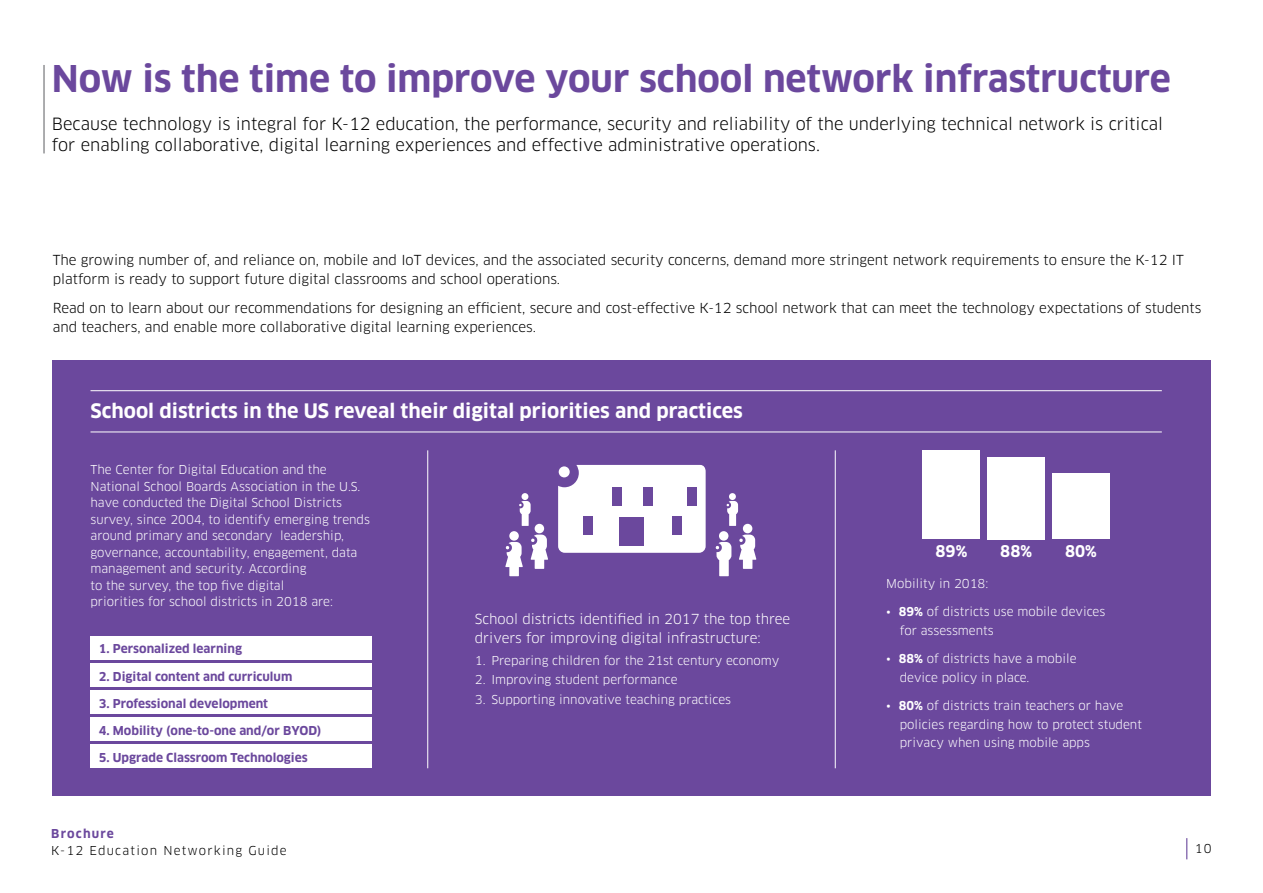
<style>
.page{position:relative;width:1263px;height:893px;background:#fff}
.page>*{position:absolute;margin:0;border:0;box-sizing:border-box;transform-origin:0 0}
.t1{font:700 36px "Clan OT";color:#6b489d}
.t2{font:700 19.5px "Clan OT";color:#fff}
.t3{font:16.5px/21px "Clan OT";color:#000}
.t4{font:700 15.75px "Clan OT";color:#fff}
.t5{font:13.5px/19.5px "Clan OT";color:#000}
.t6{font:13.5px/18.8px "Clan OT";color:#fff}
.t7{font:12px/16.5px "Clan OT";color:#fff}
.t8{font:700 12px "Clan OT";color:#6b489d}
.t9{font:12px "Clan OT";letter-spacing:.1em;color:#000}
.t10{font:700 12px "Clan OT";letter-spacing:.1em;color:#6b489d}
.s1{font-weight:700}
</style>
<div class="page">
<svg style="left:1186px;top:838px;width:1px;height:21px"></svg>
<hr style="left:43px;top:65px;width:2px;height:88px;background:#6d6e71">
<div style="left:52px;top:361px;width:1159px;height:435px;background:#6b489d"></div>
<hr style="left:91px;top:390px;width:1071px;height:1px;background:#fff">
<hr style="left:91px;top:432px;width:1071px;height:1px;background:#fff">
<hr style="left:835px;top:450px;width:1px;height:318px;background:#fff">
<hr style="left:427px;top:450px;width:1px;height:318px;background:#fff">
<div style="left:91px;top:663px;width:280px;height:24px;background:#fff"></div>
<div style="left:91px;top:691px;width:280px;height:23px;background:#fff"></div>
<div style="left:91px;top:718px;width:280px;height:23px;background:#fff"></div>
<div style="left:91px;top:745px;width:280px;height:23px;background:#fff"></div>
<div style="left:91px;top:636px;width:280px;height:23px;background:#fff"></div>
<div style="left:558px;top:465px;width:148px;height:88px;background:#fff"></div>
<div style="left:687px;top:488px;width:10px;height:18px;background:#6b489d"></div>
<div style="left:583px;top:516px;width:10px;height:18px;background:#6b489d"></div>
<div style="left:672px;top:516px;width:9px;height:18px;background:#6b489d"></div>
<div style="left:612px;top:488px;width:10px;height:18px;background:#6b489d"></div>
<div style="left:643px;top:488px;width:10px;height:18px;background:#6b489d"></div>
<div style="left:619px;top:517px;width:25px;height:29px;background:#6b489d"></div>
<div style="left:719px;top:531px;width:9px;height:10px;background:#fff;border-radius:50%"></div>
<svg style="left:715px;top:542px;width:16px;height:34px"></svg>
<div style="left:521px;top:493px;width:7px;height:7px;background:#fff;border-radius:50%"></div>
<svg style="left:519px;top:501px;width:12px;height:25px"></svg>
<div style="left:729px;top:493px;width:7px;height:7px;background:#fff;border-radius:50%"></div>
<svg style="left:726px;top:501px;width:12px;height:25px"></svg>
<svg style="left:531px;top:535px;width:17px;height:34px"></svg>
<div style="left:535px;top:524px;width:9px;height:9px;background:#fff;border-radius:50%"></div>
<svg style="left:739px;top:535px;width:17px;height:34px"></svg>
<div style="left:743px;top:524px;width:9px;height:9px;background:#fff;border-radius:50%"></div>
<svg style="left:505px;top:542px;width:18px;height:34px"></svg>
<div style="left:509px;top:531px;width:10px;height:10px;background:#fff;border-radius:50%"></div>
<div style="left:922px;top:450px;width:58px;height:89px;background:#fff"></div>
<div style="left:987px;top:457px;width:57px;height:82px;background:#fff"></div>
<div style="left:1052px;top:474px;width:57px;height:65px;background:#fff"></div>
<h1 class="t1" style="left:52px;top:58px;width:1120px">Now is the time to improve your school network infrastructure</h1>
<p class="t3" style="left:52px;top:114px;width:1113px">Because technology is integral for K-12 education, the performance, security and reliability of the underlying technical network is critical for enabling collaborative, digital learning experiences and effective administrative operations.</p>
<p class="t5" style="left:53px;top:250px;width:1132px">The growing number of, and reliance on, mobile and IoT devices, and the associated security concerns, demand more stringent network requirements to ensure the K-12 IT platform is ready to support future digital classrooms and school operations.</p>
<p class="t5" style="left:53px;top:298px;width:1150px">Read on to learn about our recommendations for designing an efficient, secure and cost-effective K-12 school network that can meet the technology expectations of students and teachers, and enable more collaborative digital learning experiences.</p>
<h2 class="t2" style="left:91px;top:400px;width:654px">School districts in the US reveal their digital priorities and practices</h2>
<p class="t7" style="left:91px;top:462px;width:281px">The Center for Digital Education and the National School Boards Association in the U.S. have conducted the Digital School Districts survey, since 2004, to identify emerging trends around primary and secondary leadership, governance, accountability, engagement, data management and security. According<br>to the survey, the top five digital<br>priorities for school districts in 2018 are:</p>
<p class="t8" style="left:99px;top:642px;width:145px">1. Personalized learning</p>
<p class="t8" style="left:99px;top:669px;width:195px">2. Digital content and curriculum</p>
<p class="t8" style="left:99px;top:697px;width:171px">3. Professional development</p>
<p class="t8" style="left:99px;top:724px;width:224px">4. Mobility (one-to-one and/or BYOD)</p>
<p class="t8" style="left:99px;top:751px;width:210px">5. Upgrade Classroom Technologies</p>
<p class="t6" style="left:475px;top:610px;width:317px">School districts identified in 2017 the top three drivers for improving digital infrastructure:</p>
<p class="t7" style="left:475px;top:652px;width:306px">1. Preparing children for the 21st century economy</p>
<p class="t7" style="left:475px;top:672px;width:204px">2. Improving student performance</p>
<p class="t7" style="left:475px;top:691px;width:258px">3. Supporting innovative teaching practices</p>
<h3 class="t4" style="left:935px;top:542px;width:33px">89%</h3>
<h3 class="t4" style="left:1000px;top:542px;width:33px">88%</h3>
<h3 class="t4" style="left:1065px;top:542px;width:33px">80%</h3>
<p class="t7" style="left:886px;top:575px;width:103px">Mobility in 2018:</p>
<p class="t7" style="left:900px;top:602px;width:207px;line-height:18.8px;text-indent:-14px">• <span class="s1">89%</span> of districts use mobile devices for assessments</p>
<p class="t7" style="left:900px;top:649px;width:178px;line-height:18.8px;text-indent:-14px">• <span class="s1">88%</span> of districts have a mobile device policy in place.</p>
<p class="t7" style="left:900px;top:696px;width:244px;line-height:18.8px;text-indent:-14px">• <span class="s1">80%</span> of districts train teachers or have policies regarding how to protect student privacy when using mobile apps</p>
<p class="t10" style="left:51px;top:827px;width:64px">Brochure</p>
<p class="t9" style="left:51px;top:843px;width:237px">K-12 Education Networking Guide</p>
<p class="t9" style="left:1195px;top:841px;width:18px">10</p>
</div>
